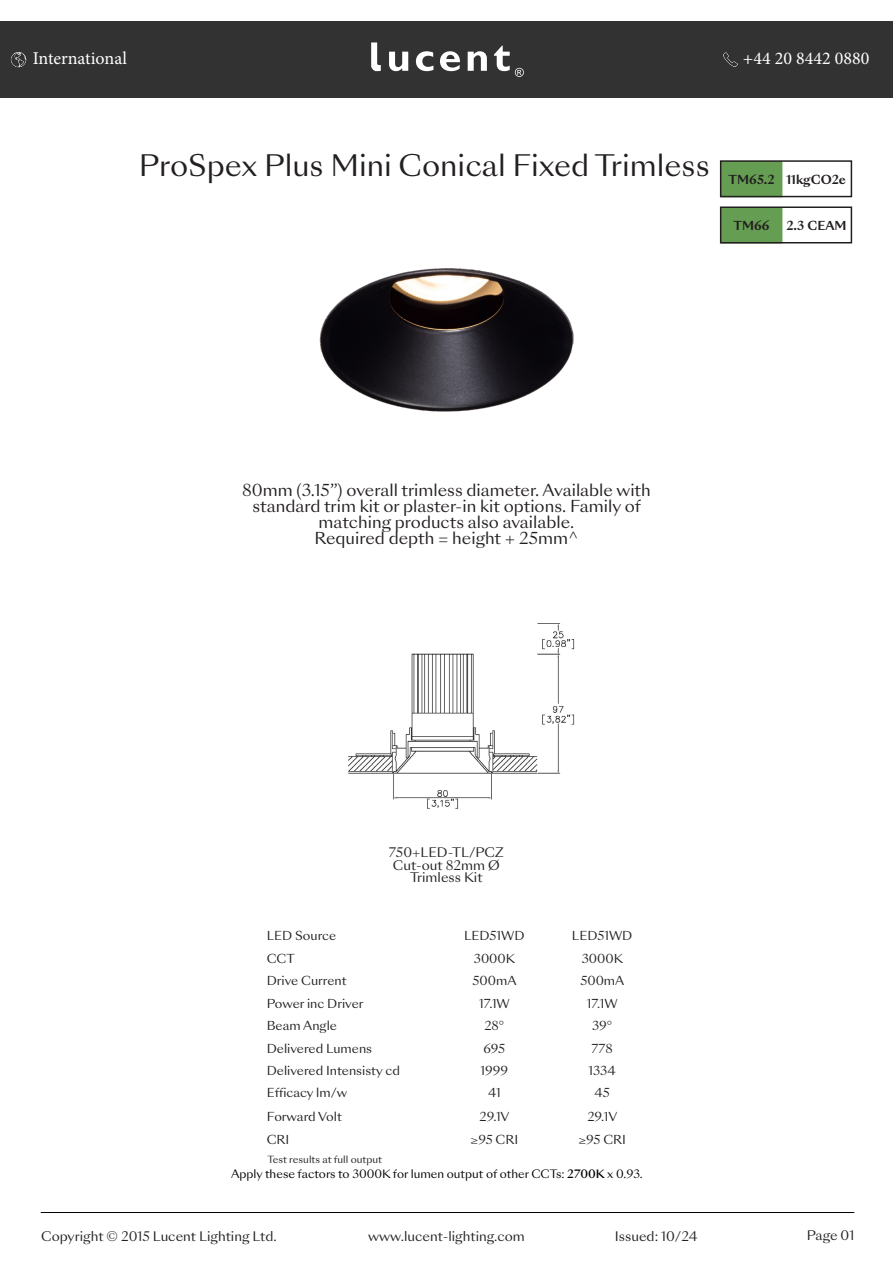
<style>
.page{position:relative;width:893px;height:1263px;background:#fff}
.page>*{position:absolute;margin:0;border:0;box-sizing:border-box;transform-origin:0 0}
.t1{font:28.65px "Sang Bleu Sunrise";color:#231f20}
.t2{font:18px "Minion Pro";color:#fff}
.bullet_points{font:15.9px/15.9px "Sang Bleu Sunrise";color:#231f20;text-align:center}
.bullet_point{font:12.75px "Sang Bleu Sunrise";color:#231f20}
.t3{font:12px "Sang Bleu Sunrise";color:#231f20}
.t4{font:700 12px "Sang Bleu Sunrise";color:#231f20}
.bullet_point-2{font:11.1px "Sang Bleu Sunrise";color:#000}
.bullet_point-3{font:9.6px "Sang Bleu Sunrise";color:#231f20}
.s1{font-weight:500}
</style>
<div class="page">
<div style="left:0;top:21px;width:893px;height:77px;background:#333233"></div>
<img style="left:319px;top:268px;width:255px;height:144px">
<img style="left:348px;top:623px;width:227px;height:186px">
<hr style="left:41px;top:1212px;width:813px;height:1px;background:#000">
<svg style="left:389px;top:52px;width:19px;height:19px"></svg>
<svg style="left:416px;top:51px;width:17px;height:20px"></svg>
<svg style="left:440px;top:51px;width:20px;height:20px"></svg>
<svg style="left:468px;top:51px;width:19px;height:20px"></svg>
<svg style="left:371px;top:42px;width:10px;height:29px"></svg>
<svg style="left:494px;top:46px;width:30px;height:31px"></svg>
<div style="left:721px;top:161px;width:61px;height:36px;background:#659e52"></div>
<div style="left:720px;top:160px;width:132px;height:37px;border:2px solid #231f20"></div>
<div style="left:721px;top:207px;width:61px;height:36px;background:#659e52"></div>
<div style="left:720px;top:206px;width:132px;height:37px;border:2px solid #231f20"></div>
<img style="left:11px;top:52px;width:15px;height:15px">
<img style="left:723px;top:52px;width:15px;height:15px">
<p class="t2" style="left:33px;top:47px;width:96px">International</p>
<p class="t2" style="left:743px;top:47px;width:128px">+44 20 8442 0880</p>
<p class="t1" style="left:139px;top:146px;width:572px">ProSpex Plus Mini Conical Fixed Trimless</p>
<p class="t4" style="left:728px;top:171px;width:48px">TM65.2</p>
<p class="t4" style="left:786px;top:171px;width:61px">11kgCO2e</p>
<p class="t4" style="left:733px;top:217px;width:38px">TM66</p>
<p class="t4" style="left:786px;top:217px;width:62px">2.3 CEAM</p>
<p class="bullet_points" style="left:242px;top:483px;width:410px">80mm (3.15”) overall trimless diameter. Available with standard trim kit or plaster-in kit options. Family of matching products also available.</p>
<p class="bullet_points" style="left:314px;top:530px;width:266px">Required depth = height + 25mm^</p>
<p class="bullet_point" style="left:389px;top:843px;width:116px">750+LED-TL/PCZ</p>
<p class="bullet_point" style="left:393px;top:856px;width:108px">Cut-out 82mm Ø</p>
<p class="bullet_point" style="left:410px;top:869px;width:74px">Trimless Kit</p>
<p class="t3" style="left:267px;top:927px;width:71px">LED Source</p>
<p class="t3" style="left:464px;top:927px;width:62px">LED51WD</p>
<p class="t3" style="left:572px;top:927px;width:62px">LED51WD</p>
<p class="t3" style="left:267px;top:950px;width:30px">CCT</p>
<p class="t3" style="left:474px;top:950px;width:43px">3000K</p>
<p class="t3" style="left:582px;top:950px;width:43px">3000K</p>
<p class="t3" style="left:267px;top:973px;width:81px">Drive Current</p>
<p class="t3" style="left:473px;top:973px;width:45px">500mA</p>
<p class="t3" style="left:580px;top:973px;width:45px">500mA</p>
<p class="t3" style="left:267px;top:995px;width:98px">Power inc Driver</p>
<p class="t3" style="left:479px;top:995px;width:32px">17.1W</p>
<p class="t3" style="left:587px;top:995px;width:32px">17.1W</p>
<p class="t3" style="left:267px;top:1017px;width:72px">Beam Angle</p>
<p class="t3" style="left:484px;top:1017px;width:21px">28°</p>
<p class="t3" style="left:592px;top:1017px;width:22px">39°</p>
<p class="t3" style="left:267px;top:1040px;width:107px">Delivered Lumens</p>
<p class="t3" style="left:483px;top:1040px;width:23px">695</p>
<p class="t3" style="left:592px;top:1040px;width:23px">778</p>
<p class="t3" style="left:267px;top:1062px;width:135px">Delivered Intensisty cd</p>
<p class="t3" style="left:481px;top:1062px;width:29px">1999</p>
<p class="t3" style="left:589px;top:1062px;width:29px">1334</p>
<p class="t3" style="left:267px;top:1084px;width:82px">Efficacy lm/w</p>
<p class="t3" style="left:488px;top:1084px;width:14px">41</p>
<p class="t3" style="left:594px;top:1084px;width:17px">45</p>
<p class="t3" style="left:267px;top:1108px;width:77px">Forward Volt</p>
<p class="t3" style="left:479px;top:1108px;width:32px">29.1V</p>
<p class="t3" style="left:587px;top:1108px;width:32px">29.1V</p>
<p class="t3" style="left:267px;top:1131px;width:24px">CRI</p>
<p class="t3" style="left:470px;top:1131px;width:49px">≥95 CRI</p>
<p class="t3" style="left:578px;top:1131px;width:49px">≥95 CRI</p>
<p class="bullet_point-3" style="left:267px;top:1152px;width:116px">Test results at full output</p>
<p class="bullet_point-2" style="left:231px;top:1166px;width:413px">Apply these factors to 3000K for lumen output of other CCTs: <span class="s1">2700K</span> x 0.93.</p>
<p class="bullet_point" style="left:41px;top:1227px;width:237px">Copyright © 2015 Lucent Lighting Ltd.</p>
<p class="bullet_point" style="left:368px;top:1227px;width:158px">www.lucent-lighting.com</p>
<p class="bullet_point" style="left:807px;top:1227px;width:49px">Page 01</p>
<p class="bullet_point" style="left:615px;top:1227px;width:84px">Issued: 10/24</p>
</div>
